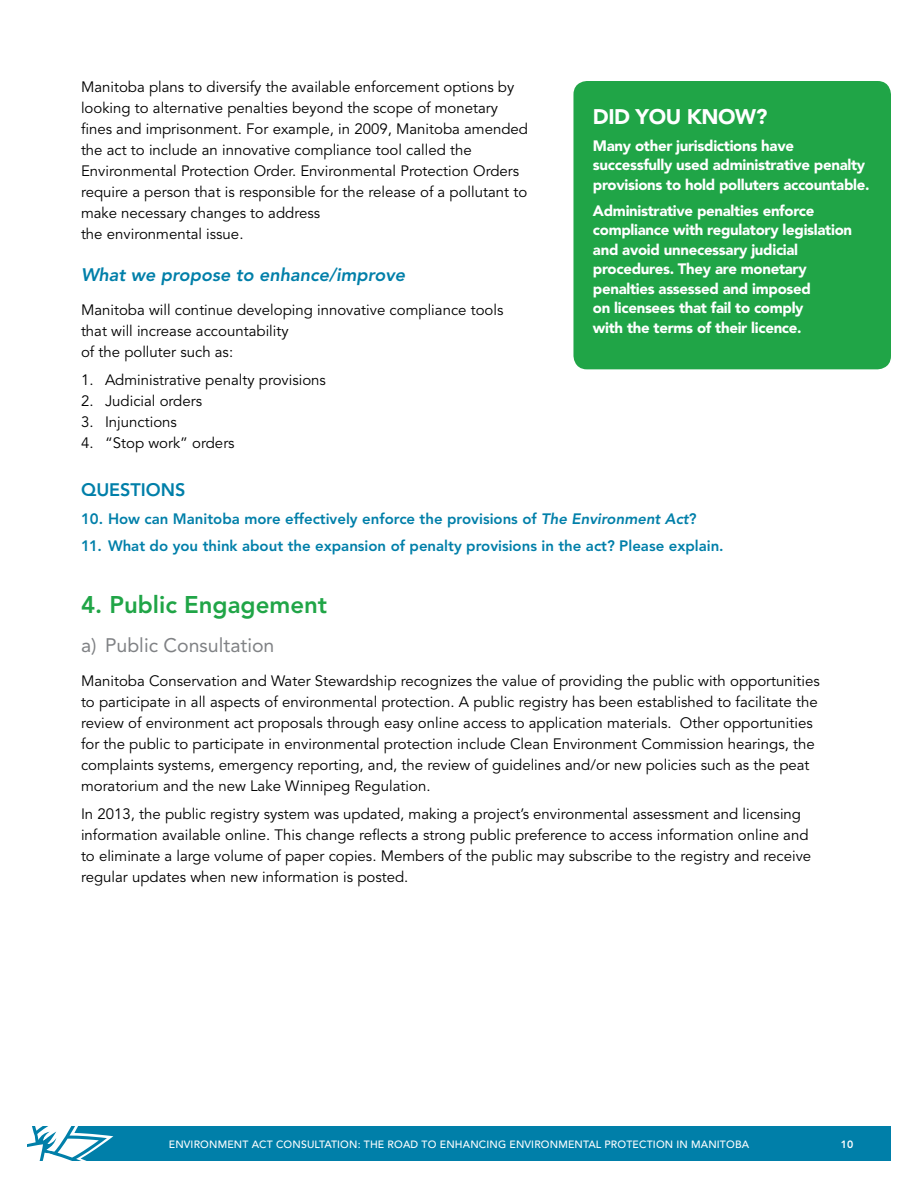
<style>
.page{position:relative;width:918px;height:1188px;background:#fff}
.page>*{position:absolute;margin:0;border:0;box-sizing:border-box;transform-origin:0 0}
.t1{font:800 24px "Avenir LT Std";color:#20a547}
.t2{font:900 21px "Avenir LT Std";color:#fff}
.t3{font:19.5px "Avenir LT Std";color:#808285}
.t4{font:italic 800 18px "Avenir LT Std";color:#007fa9}
.t5{font:800 18px "Avenir LT Std";color:#007fa9}
.t6{font:15px/21px "Avenir LT Std";color:#000}
.t7{font:900 15px/19.5px "Avenir LT Std";letter-spacing:-.02em;color:#fff}
.t8{font:800 15px "Avenir LT Std";color:#007fa9}
.t9{font:500 10.5px "Avenir LT Std";letter-spacing:.015em;color:#fff}
.t10{font:800 10.5px "Avenir LT Std";color:#fff}
.s1{font-style:italic}
</style>
<div class="page">
<div style="left:27px;top:1127px;width:864px;height:34px;background:#007fa9"></div>
<svg style="left:27px;top:1126px;width:86px;height:35px"></svg>
<div style="left:573px;top:81px;width:318px;height:288px;background:#20a547;border-radius:14px"></div>
<p class="t6" style="left:81px;top:77px;width:449px">Manitoba plans to diversify the available enforcement options by looking to alternative penalties beyond the scope of monetary fines and imprisonment. For example, in 2009, Manitoba amended the act to include an innovative compliance tool called the Environmental Protection Order. Environmental Protection Orders require a person that is responsible for the release of a pollutant to make necessary changes to address<br>the environmental issue.</p>
<p class="t4" style="left:81px;top:264px;width:326px">What we propose to enhance/improve</p>
<p class="t6" style="left:81px;top:300px;width:424px">Manitoba will continue developing innovative compliance tools that will increase accountability<br>of the polluter such as:</p>
<p class="t6" style="left:81px;top:370px;width:247px">1. Administrative penalty provisions</p>
<p class="t6" style="left:81px;top:391px;width:123px">2. Judicial orders</p>
<p class="t6" style="left:81px;top:412px;width:98px">3. Injunctions</p>
<p class="t6" style="left:81px;top:433px;width:155px">4. “Stop work” orders</p>
<p class="t5" style="left:81px;top:479px;width:28px">Question</p>
<p class="t5" style="left:175px;top:479px;width:12px">S</p>
<p class="t8" style="left:81px;top:510px;width:617px">10. H ow can M anitoba more effectively enforce the provisions of <span class="s1">The Environment Act</span>?</p>
<p class="t8" style="left:81px;top:537px;width:644px">11. What do you think about the expansion of penalty provisions in the act? Please explain.</p>
<h1 class="t1" style="left:81px;top:590px;width:248px">4. Public Engagement</h1>
<h3 class="t3" style="left:81px;top:634px;width:195px">a) Public Consultation</h3>
<p class="t6" style="left:81px;top:671px;width:740px">Manitoba Conservation and Water Stewardship recognizes the value of providing the public with opportunities to participate in all aspects of environmental protection. A public registry has been established to facilitate the review of environment act proposals through easy online access to application materials. Other opportunities for the public to participate in environmental protection include Clean Environment Commission hearings, the complaints systems, emergency reporting, and, the review of guidelines and/or new policies such as the peat moratorium and the new Lake Winnipeg Regulation.</p>
<p class="t6" style="left:81px;top:804px;width:732px">In 2013, the public registry system was updated, making a project’s environmental assessment and licensing information available online. This change reflects a strong public preference to access information online and to eliminate a large volume of paper copies. Members of the public may subscribe to the registry and receive regular updates when new information is posted.</p>
<h2 class="t2" style="left:593px;top:104px;width:176px">DID YOU KNOW?</h2>
<p class="t7" style="left:593px;top:136px;width:278px">Many other jurisdictions have successfully used administrative penalty provisions to hold polluters accountable.</p>
<p class="t7" style="left:593px;top:201px;width:261px">Administrative penalties enforce compliance with regulatory legislation and avoid unnecessary judicial procedures. They are monetary penalties assessed and imposed<br>on licensees that fail to comply<br>with the terms of their licence.</p>
<p class="t9" style="left:169px;top:1139px;width:582px">ENVIRONMENT ACT CONSULTATION: THE ROAD TO ENHANCING ENVIRONMENTAL PROTECTION IN MANITOBA</p>
<p class="t10" style="left:841px;top:1138px;width:14px">10</p>
</div>
